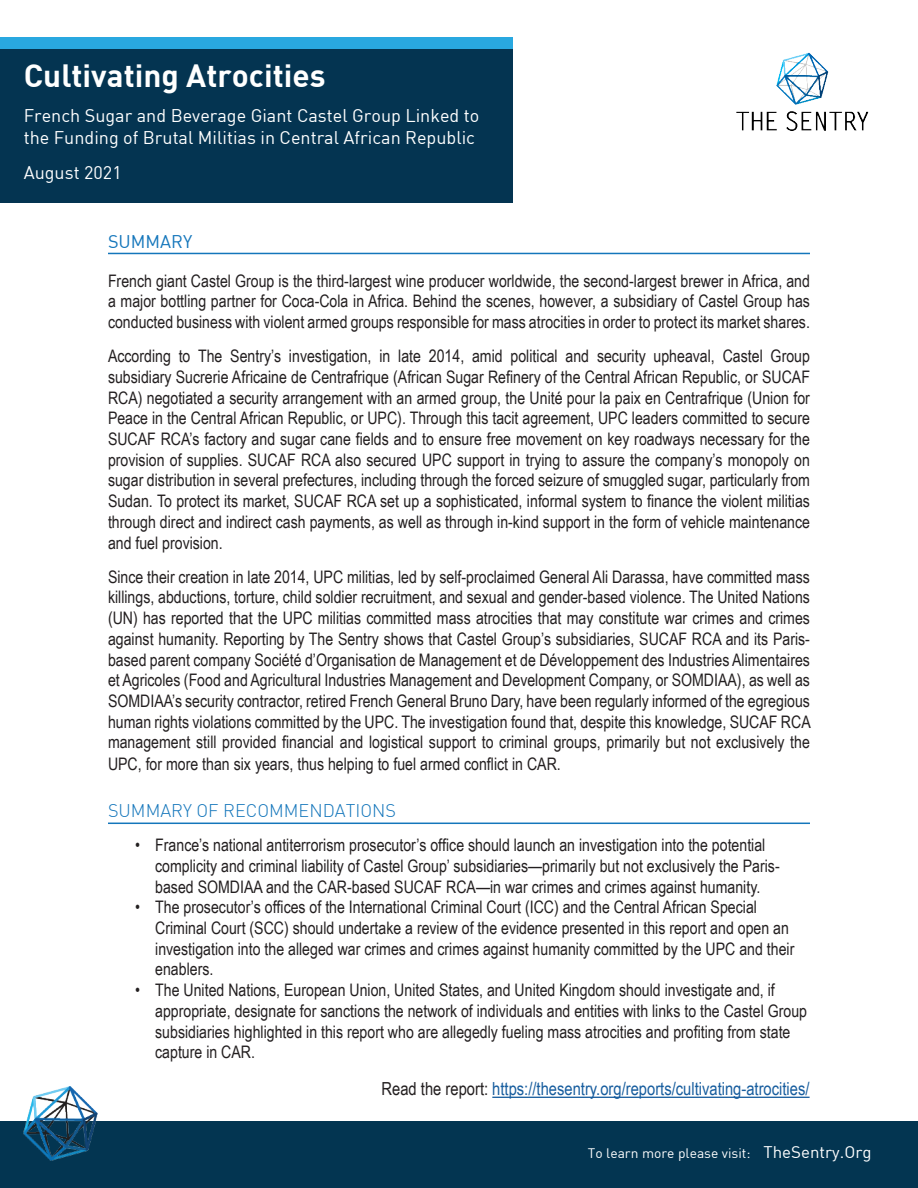
<style>
.page{position:relative;width:918px;height:1188px;background:#fff}
.page>*{position:absolute;margin:0;border:0;box-sizing:border-box;transform-origin:0 0}
.t1{font:700 31.5px "DIN";color:#fff}
.t2{font:18px/21.6px "DIN";color:#fff}
.t3{font:18px "Arial Narrow";color:#175d9e}
.t4{font:300 18px "DIN";color:#1476bb}
.t5{font:18px "DIN";color:#1476bb}
.Summary_text__Report{font:17.25px/20.7px "Arial Narrow";color:#231f20;text-align:justify}
.t6{font:13.5px "DIN";color:#fff}
.s1{color:#231f20}
.s2{font-size:16.5px}
</style>
<div class="page">
<div style="left:0;top:1121px;width:918px;height:67px;background:#033551"></div>
<img style="left:24px;top:1087px;width:73px;height:73px">
<div style="left:0;top:48px;width:513px;height:155px;background:#043451"></div>
<img style="left:736px;top:52px;width:133px;height:79px">
<div style="left:0;top:37px;width:513px;height:11px;background:#29a8e0"></div>
<hr style="left:108px;top:253px;width:702px;height:1px;background:#1476bb">
<hr style="left:492px;top:1097px;width:318px;height:1px;background:#175d9e">
<hr style="left:108px;top:823px;width:702px;height:1px;background:#1476bb">
<p class="t1" style="left:24px;top:60px;width:303px">Cultivating Atrocities</p>
<p class="t2" style="left:24px;top:106px;width:457px">French Sugar and Beverage Giant Castel Group Linked to the Funding of Brutal Militias in Central African Republic</p>
<p class="t2" style="left:24px;top:163px;width:99px">August 2021</p>
<p class="t5" style="left:108px;top:233px;width:86px">SUMMARY</p>
<p class="Summary_text__Report" style="left:108px;top:270px;width:704px">French giant Castel Group is the third-largest wine producer worldwide, the second-largest brewer in Africa, and a major bottling partner for Coca-Cola in Africa. Behind the scenes, however, a subsidiary of Castel Group has conducted business with violent armed groups responsible for mass atrocities in order to protect its market shares.</p>
<p class="Summary_text__Report" style="left:108px;top:345px;width:704px">According to The Sentry’s investigation, in late 2014, amid political and security upheaval, Castel Group subsidiary Sucrerie Africaine de Centrafrique (African Sugar Refinery of the Central African Republic, or SUCAF RCA) negotiated a security arrangement with an armed group, the Unité pour la paix en Centrafrique (Union for Peace in the Central African Republic, or UPC). Through this tacit agreement, UPC leaders committed to secure SUCAF RCA’s factory and sugar cane fields and to ensure free movement on key roadways necessary for the provision of supplies. SUCAF RCA also secured UPC support in trying to assure the company’s monopoly on sugar distribution in several prefectures, including through the forced seizure of smuggled sugar, particularly from Sudan. To protect its market, SUCAF RCA set up a sophisticated, informal system to finance the violent militias through direct and indirect cash payments, as well as through in-kind support in the form of vehicle maintenance and fuel provision.</p>
<p class="Summary_text__Report" style="left:108px;top:566px;width:704px">Since their creation in late 2014, UPC militias, led by self-proclaimed General Ali Darassa, have committed mass killings, abductions, torture, child soldier recruitment, and sexual and gender-based violence. The United Nations (UN) has reported that the UPC militias committed mass atrocities that may constitute war crimes and crimes against humanity. Reporting by The Sentry shows that Castel Group’s subsidiaries, SUCAF RCA and its Paris&shy;based parent company Société d’Organisation de Management et de Développement des Industries Alimentaires et Agricoles (Food and Agricultural Industries Management and Development Company, or SOMDIAA), as well as SOMDIAA’s security contractor, retired French General Bruno Dary, have been regularly informed of the egregious human rights violations committed by the UPC. The investigation found that, despite this knowledge, SUCAF RCA management still provided financial and logistical support to criminal groups, primarily but not exclusively the UPC, for more than six years, thus helping to fuel armed conflict in CAR.</p>
<p class="t4" style="left:108px;top:803px;width:289px">SUMMARY OF RECOMMENDATIONS</p>
<p class="Summary_text__Report" style="left:155px;top:834px;width:626px;text-align:left;text-indent:-20px">• France’s national antiterrorism prosecutor’s office should launch an investigation into the potential complicity and criminal liability of Castel Group’ subsidiaries—primarily but not exclusively the Paris&shy;based SOMDIAA and the CAR-based SUCAF RCA—in war crimes and crimes against humanity.</p>
<p class="Summary_text__Report" style="left:155px;top:896px;width:641px;text-align:left;text-indent:-20px">• The prosecutor’s offices of the International Criminal Court (ICC) and the Central African Special Criminal Court (SCC) should undertake a review of the evidence presented in this report and open an investigation into the alleged war crimes and crimes against humanity committed by the UPC and their enablers.</p>
<p class="Summary_text__Report" style="left:155px;top:979px;width:653px;text-align:left;text-indent:-20px">• The United Nations, European Union, United States, and United Kingdom should investigate and, if appropriate, designate for sanctions the network of individuals and entities with links to the Castel Group subsidiaries highlighted in this report who are allegedly fueling mass atrocities and profiting from state capture in CAR.</p>
<p class="t3" style="left:382px;top:1076px;width:430px"><span class="s1">Read the report:</span> https://thesentry.org/reports/cultivating-atrocities/</p>
<p class="t6" style="left:588px;top:1147px;width:285px">To learn more please visit: <span class="s2">TheSentry.Org</span></p>
</div>
